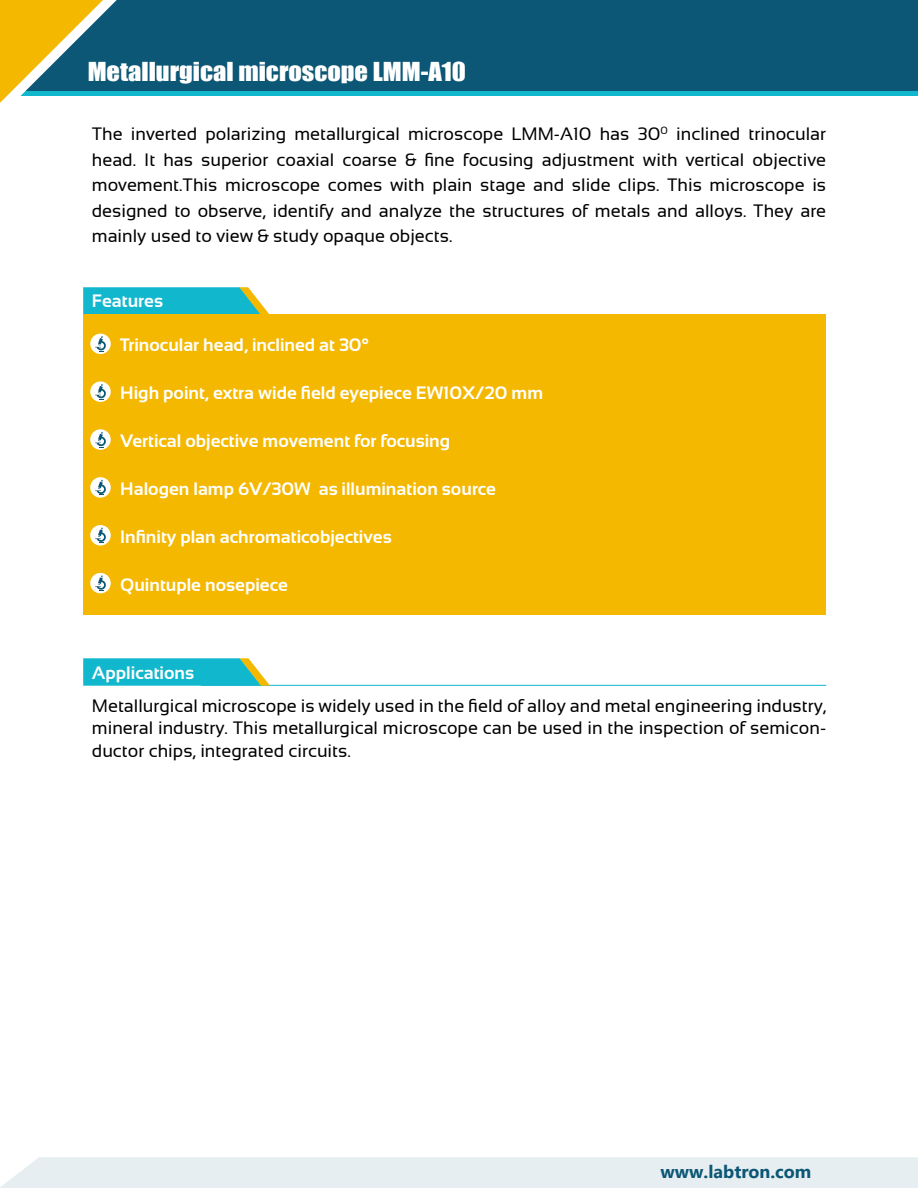
<style>
.page{position:relative;width:918px;height:1188px;background:#fff}
.page>*{position:absolute;margin:0;border:0;box-sizing:border-box;transform-origin:0 0}
.t1{font:24px "Impact";color:#fff;scale:1.1 1}
.t2{font:18px/25.5px "Sansation";color:#000;text-align:justify}
.t3{font:700 18px "Sansation";color:#fff}
.t4{font:700 18px "Segoe UI";color:#0b5775}
</style>
<div class="page">
<div style="left:83px;top:315px;width:743px;height:300px;background:#f4b800"></div>
<div style="left:0;top:0;width:918px;height:96px;background:#0b5775"></div>
<div style="left:90px;top:334px;width:21px;height:20px;background:#fff;border-radius:50%"></div>
<svg style="left:95px;top:336px;width:11px;height:16px"></svg>
<svg style="left:90px;top:381px;width:21px;height:21px"></svg>
<svg style="left:95px;top:384px;width:11px;height:16px"></svg>
<svg style="left:90px;top:429px;width:21px;height:21px"></svg>
<svg style="left:95px;top:432px;width:11px;height:16px"></svg>
<svg style="left:90px;top:477px;width:21px;height:21px"></svg>
<svg style="left:95px;top:480px;width:11px;height:16px"></svg>
<svg style="left:90px;top:525px;width:21px;height:21px"></svg>
<svg style="left:95px;top:528px;width:11px;height:16px"></svg>
<div style="left:90px;top:573px;width:21px;height:20px;background:#fff;border-radius:50%"></div>
<svg style="left:95px;top:575px;width:11px;height:16px"></svg>
<div style="left:0;top:91px;width:918px;height:5px;background:#11b7cd"></div>
<svg style="left:0;top:0;width:117px;height:103px"></svg>
<hr style="left:201px;top:685px;width:625px;height:1px;background:#11b7cd">
<svg style="left:83px;top:287px;width:187px;height:28px;background:#33bcbf"></svg>
<svg style="left:83px;top:658px;width:187px;height:28px;background:#2dbcc7"></svg>
<div style="left:0;top:1157px;width:918px;height:31px;background:#e6eef1"></div>
<h1 class="t1" style="left:88px;top:53px;width:345px">Metallurgical microscope LMM-A10</h1>
<p class="t2" style="left:92px;top:121px;width:736px">The inverted polarizing metallurgical microscope LMM-A10 has 30<sup>0</sup> inclined trinocular head. It has superior coaxial coarse &amp; fine focusing adjustment with vertical objective movement.This microscope comes with plain stage and slide clips. This microscope is designed to observe, identify and analyze the structures of metals and alloys. They are mainly used to view &amp; study opaque objects.</p>
<p class="t3" style="left:92px;top:290px;width:73px">Features</p>
<p class="t3" style="left:120px;top:335px;width:251px">Trinocular head, inclined at 30°</p>
<p class="t3" style="left:120px;top:383px;width:424px">High point, extra wide field eyepiece EW10X/20 mm</p>
<p class="t3" style="left:120px;top:431px;width:331px">Vertical objective movement for focusing</p>
<p class="t3" style="left:120px;top:479px;width:377px">Halogen lamp 6V/30W as illumination source</p>
<p class="t3" style="left:120px;top:527px;width:273px">Infinity plan achromaticobjectives</p>
<p class="t3" style="left:120px;top:575px;width:169px">Quintuple nosepiece</p>
<p class="t3" style="left:92px;top:663px;width:104px">Applications</p>
<p class="t2" style="left:92px;top:694px;width:736px;line-height:22.5px">Metallurgical microscope is widely used in the field of alloy and metal engineering industry, mineral industry. This metallurgical microscope can be used in the inspection of semicon&shy;ductor chips, integrated circuits.</p>
<p class="t4" style="left:661px;top:1154px;width:152px">www.labtron.com</p>
</div>
